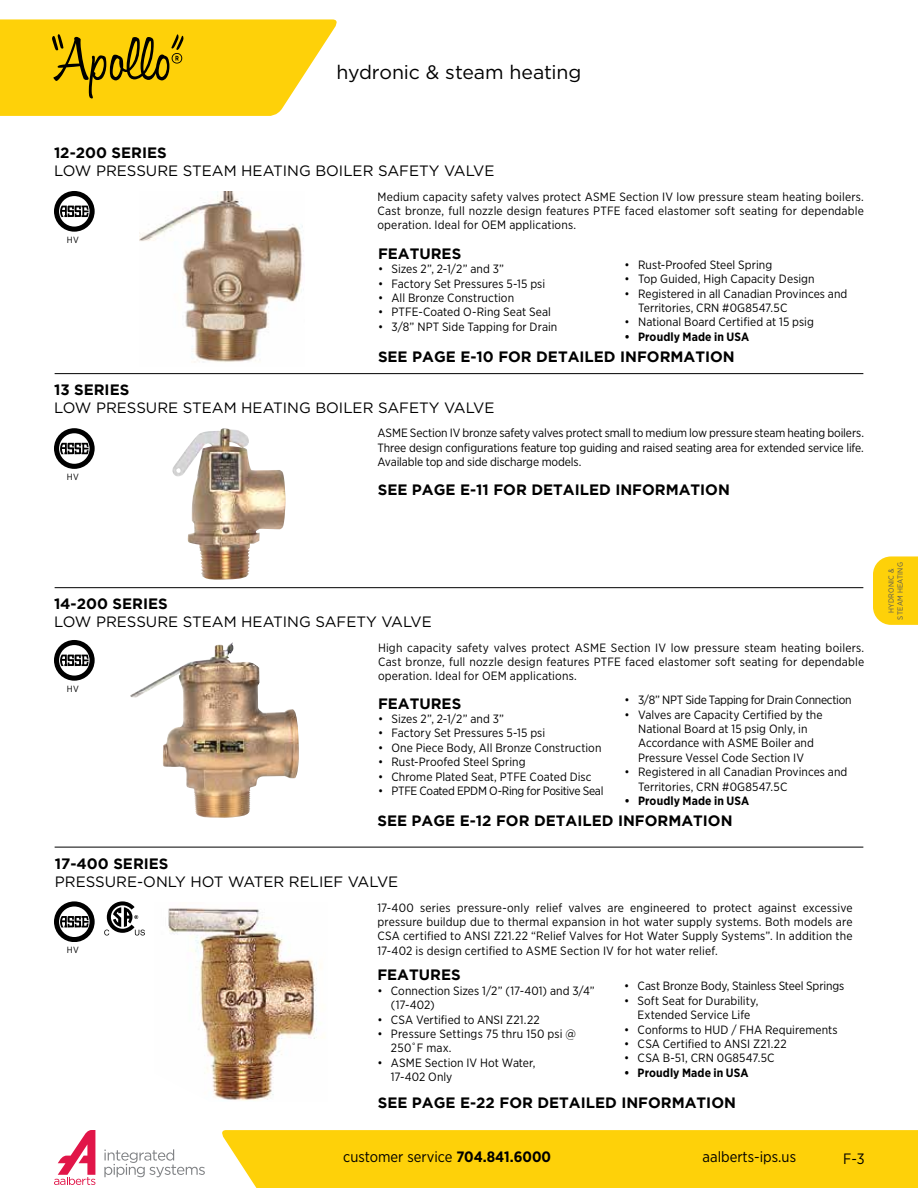
<style>
.page{position:relative;width:918px;height:1188px;background:#fff}
.page>*{position:absolute;margin:0;border:0;box-sizing:border-box;transform-origin:0 0}
.t1{font:19.5px "Gotham";letter-spacing:-.005em;color:#000}
.t2{font:700 15px "Gotham";color:#000}
.t3{font:15px "Gotham";color:#000}
.t4{font:15px "Gotham Narrow";color:#000}
.t5{font:12px/14.4px "Gotham Narrow";letter-spacing:.005em;color:#000}
.t6{font:700 12px "Gotham Narrow";letter-spacing:.01em;color:#000}
.t7{font:12px "Gotham Narrow";letter-spacing:-.025em;color:#000}
.t8{font:12px "Gotham Narrow";letter-spacing:-.03em;color:#000}
.t9{font:9px "Gotham Narrow";letter-spacing:.03em;color:#000}
.t10{font:7.5px/9px "Gotham Narrow";letter-spacing:.03em;color:#55565a;text-align:center}
.s1{font-weight:700}
</style>
<div class="page">
<div style="left:222px;top:1130px;width:696px;height:58px;background:#fed109"></div>
<svg style="left:54px;top:1130px;width:41px;height:55px"></svg>
<svg style="left:104px;top:1149px;width:101px;height:28px"></svg>
<svg style="left:873px;top:556px;width:45px;height:69px;background:#fed316"></svg>
<svg style="left:0;top:19px;width:337px;height:97px;background:#f1ca1e"></svg>
<img style="left:168px;top:908px;width:153px;height:193px">
<img style="left:139px;top:191px;width:165px;height:172px">
<svg style="left:54px;top:191px;width:41px;height:40px"></svg>
<svg style="left:54px;top:428px;width:41px;height:41px"></svg>
<img style="left:172px;top:428px;width:114px;height:152px">
<img style="left:130px;top:642px;width:169px;height:176px">
<svg style="left:104px;top:901px;width:41px;height:34px"></svg>
<svg style="left:54px;top:640px;width:41px;height:40px"></svg>
<svg style="left:54px;top:901px;width:41px;height:41px"></svg>
<hr style="left:55px;top:373px;width:808px;height:1px;background:#000">
<hr style="left:55px;top:587px;width:808px;height:1px;background:#000">
<hr style="left:55px;top:847px;width:808px;height:1px;background:#000">
<h1 class="t1" style="left:337px;top:59px;width:246px">hydronic &amp; steam heating</h1>
<p class="t2" style="left:54px;top:144px;width:114px">12-200 SERIES</p>
<p class="t3" style="left:54px;top:161px;width:442px">LOW PRESSURE STEAM HEATING BOILER SAFETY VALVE</p>
<p class="t9" style="left:67px;top:234px;width:13px">HV</p>
<p class="t5" style="left:377px;top:189px;width:488px;text-align:justify">Medium capacity safety valves protect ASME Section IV low pressure steam heating boilers.<br>Cast bronze, full nozzle design features PTFE faced elastomer soft seating for dependable operation. Ideal for OEM applications.</p>
<p class="t2" style="left:378px;top:245px;width:85px">FEATURES</p>
<p class="t5" style="left:378px;top:262px;width:128px">• Sizes 2”, 2-1/2” and 3”</p>
<p class="t5" style="left:378px;top:276px;width:169px">• Factory Set Pressures 5-15 psi</p>
<p class="t5" style="left:378px;top:290px;width:138px">• All Bronze Construction</p>
<p class="t5" style="left:378px;top:305px;width:174px">• PTFE-Coated O-Ring Seat Seal</p>
<p class="t5" style="left:378px;top:319px;width:181px">• 3/8” NPT Side Tapping for Drain</p>
<p class="t5" style="left:625px;top:257px;width:149px">• Rust-Proofed Steel Spring</p>
<p class="t5" style="left:625px;top:272px;width:192px">• Top Guided, High Capacity Design</p>
<p class="t5" style="left:638px;top:286px;width:211px;text-indent:-14px">• Registered in all Canadian Provinces and<br>Territories, CRN #0G8547.5C</p>
<p class="t5" style="left:625px;top:315px;width:191px">• National Board Certified at 15 psig</p>
<p class="t6" style="left:625px;top:329px;width:126px">• Proudly Made in USA</p>
<p class="t2" style="left:378px;top:348px;width:358px">SEE PAGE E-10 FOR DETAILED INFORMATION</p>
<p class="t2" style="left:54px;top:381px;width:77px">13 SERIES</p>
<p class="t3" style="left:54px;top:398px;width:442px">LOW PRESSURE STEAM HEATING BOILER SAFETY VALVE</p>
<p class="t5" style="left:377px;top:426px;width:488px;text-align:justify">ASME Section IV bronze safety valves protect small to medium low pressure steam heating boilers.<br>Three design configurations feature top guiding and raised seating area for extended service life.<br>Available top and side discharge models.</p>
<p class="t2" style="left:378px;top:481px;width:354px">SEE PAGE E-11 FOR DETAILED INFORMATION</p>
<p class="t9" style="left:67px;top:471px;width:13px">HV</p>
<p class="t2" style="left:54px;top:595px;width:115px">14-200 SERIES</p>
<p class="t3" style="left:54px;top:612px;width:379px">LOW PRESSURE STEAM HEATING SAFETY VALVE</p>
<p class="t9" style="left:67px;top:683px;width:13px">HV</p>
<p class="t5" style="left:378px;top:640px;width:488px;text-align:justify">High capacity safety valves protect ASME Section IV low pressure steam heating boilers.<br>Cast bronze, full nozzle design features PTFE faced elastomer soft seating for dependable operation. Ideal for OEM applications.</p>
<p class="t7" style="left:625px;top:693px;width:228px">• 3/8” NPT Side Tapping for Drain Connection</p>
<p class="t5" style="left:625px;top:707px;width:200px;text-align:center">• Valves are Capacity Certified by the National Board at 15 psig Only, in Accordance with ASME Boiler and Pressure Vessel Code Section IV</p>
<p class="t5" style="left:638px;top:765px;width:211px;text-indent:-14px">• Registered in all Canadian Provinces and<br>Territories, CRN #0G8547.5C</p>
<p class="t6" style="left:625px;top:793px;width:126px">• Proudly Made in USA</p>
<p class="t2" style="left:377px;top:812px;width:357px">SEE PAGE E-12 FOR DETAILED INFORMATION</p>
<p class="t2" style="left:378px;top:695px;width:85px">FEATURES</p>
<p class="t5" style="left:378px;top:711px;width:128px">• Sizes 2”, 2-1/2” and 3”</p>
<p class="t5" style="left:378px;top:726px;width:169px">• Factory Set Pressures 5-15 psi</p>
<p class="t5" style="left:378px;top:740px;width:225px">• One Piece Body, All Bronze Construction</p>
<p class="t5" style="left:378px;top:755px;width:149px">• Rust-Proofed Steel Spring</p>
<p class="t5" style="left:378px;top:769px;width:215px">• Chrome Plated Seat, PTFE Coated Disc</p>
<p class="t8" style="left:378px;top:783px;width:227px">• PTFE Coated EPDM O-Ring for Positive Seal</p>
<p class="t2" style="left:55px;top:855px;width:115px">17-400 SERIES</p>
<p class="t3" style="left:55px;top:872px;width:345px">PRESSURE-ONLY HOT WATER RELIEF VALVE</p>
<p class="t5" style="left:377px;top:900px;width:477px;text-align:justify">17-400 series pressure-only relief valves are engineered to protect against excessive pressure buildup due to thermal expansion in hot water supply systems. Both models are CSA certified to ANSI Z21.22 “Relief Valves for Hot Water Supply Systems”. In addition the 17-402 is design certified to ASME Section IV for hot water relief.</p>
<p class="t2" style="left:377px;top:966px;width:85px">FEATURES</p>
<p class="t5" style="left:391px;top:983px;width:205px;text-indent:-14px">• Connection Sizes 1/2” (17-401) and 3/4” (17-402)</p>
<p class="t5" style="left:377px;top:1012px;width:164px">• CSA Vertified to ANSI Z21.22</p>
<p class="t5" style="left:391px;top:1026px;width:187px;text-indent:-14px">• Pressure Settings 75 thru 150 psi @<br>250˚F max.</p>
<p class="t5" style="left:391px;top:1055px;width:146px;text-indent:-14px">• ASME Section IV Hot Water,<br>17-402 Only</p>
<p class="t9" style="left:67px;top:944px;width:13px">HV</p>
<p class="t5" style="left:624px;top:979px;width:222px">• Cast Bronze Body, Stainless Steel Springs</p>
<p class="t5" style="left:624px;top:993px;width:136px;text-align:center">• Soft Seat for Durability,<br>Extended Service Life</p>
<p class="t5" style="left:624px;top:1022px;width:215px">• Conforms to HUD / FHA Requirements</p>
<p class="t5" style="left:624px;top:1036px;width:164px">• CSA Certified to ANSI Z21.22</p>
<p class="t5" style="left:624px;top:1051px;width:152px">• CSA B-51, CRN 0G8547.5C</p>
<p class="t6" style="left:624px;top:1065px;width:126px">• Proudly Made in USA</p>
<p class="t2" style="left:378px;top:1094px;width:360px">SEE PAGE E-22 FOR DETAILED INFORMATION</p>
<p class="t4" style="left:343px;top:1148px;width:209px">customer service <span class="s1">704.841.6000</span></p>
<p class="t4" style="left:703px;top:1148px;width:95px">aalberts-ips.us</p>
<p class="t4" style="left:843px;top:1149px;width:23px">F-3</p>
<p class="t10" style="left:887px;top:620px;width:59px;rotate:-90deg">HYDRONIC &amp;<br>STEAM HEATING</p>
</div>
